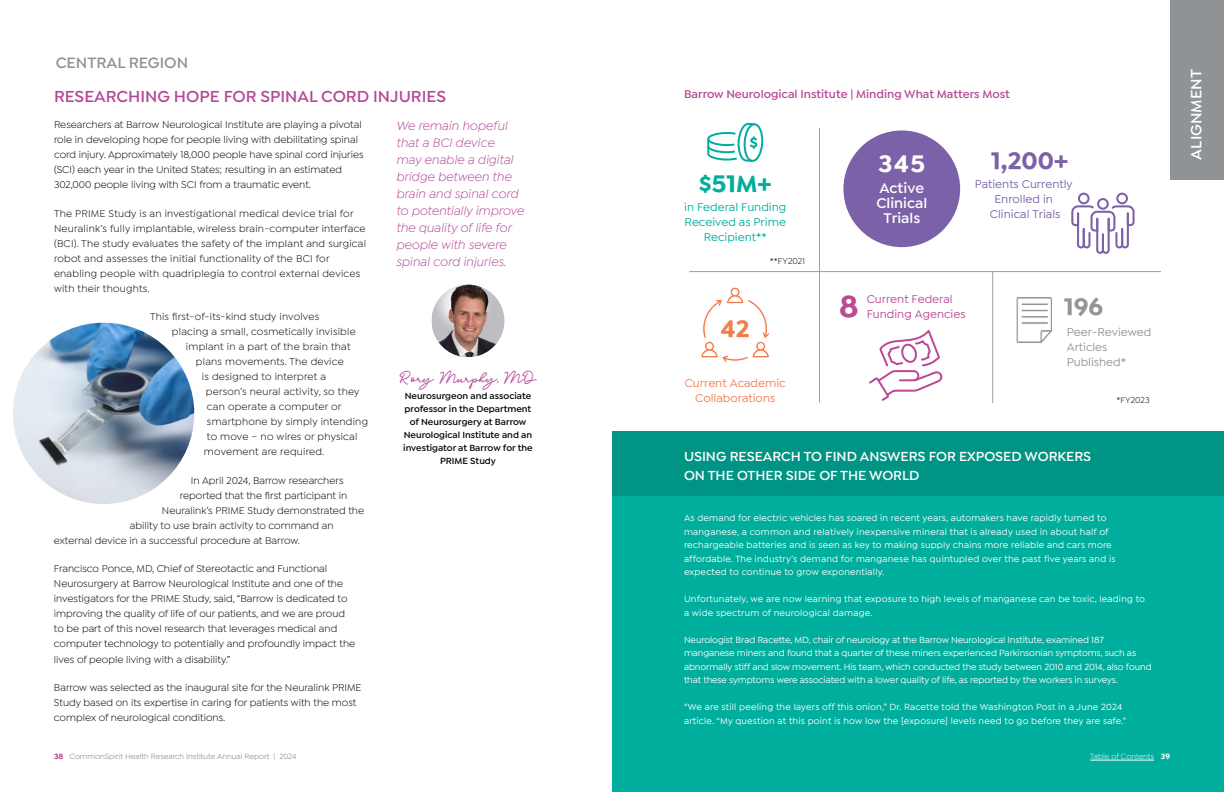
<style>
.page{position:relative;width:1224px;height:792px;background:#fff}
.page>*{position:absolute;margin:0;border:0;box-sizing:border-box;transform-origin:0 0}
.t1{font:700 32px "Isidora Sans";color:#bb4996}
.t2{font:700 25px "Isidora Sans";color:#7b61a7}
.t3{font:700 25px "Isidora Sans";color:#00ae9d}
.t4{font:700 25px "Isidora Sans";color:#fff}
.t5{font:700 25px "Isidora Sans";color:#949499}
.t6{font:700 25px "Isidora Sans";color:#f47b4b}
.t7{font:600 17px "Isidora Sans";color:#b54896}
.t8{font:600 16px "Isidora Sans";color:#8f9396}
.t9{font:600 16px "Isidora Sans";color:#fff}
.t10{font:600 15px/15px "Isidora Sans";color:#fff;text-align:center}
.t11{font:14.5px "Bathilda";color:#b54896}
.t12{font:600 14px/19px "Isidora Sans";color:#fff}
.t13{font:italic 13px/17px "Isidora Sans";color:#b54896}
.t14{font:600 12px "Isidora Sans";color:#b54896}
.t15{font:500 12px/15px "Isidora Sans";color:#00ae9d;text-align:center}
.t16{font:500 12px/15px "Isidora Sans";color:#7b61a7;text-align:center}
.t17{font:500 12px/15px "Isidora Sans";color:#949499}
.t18{font:500 12px/15px "Isidora Sans";color:#f47b4b;text-align:center}
.t19{font:500 12px/15px "Isidora Sans";color:#bb4996}
.t20{font:10.5px/15px "Isidora Sans";color:#000}
.t21{font:10.5px/15px "Isidora Sans";letter-spacing:.02em;color:#000}
.t22{font:500 9.5px/13.5px "Isidora Sans";letter-spacing:.02em;color:#fff}
.t23{font:500 9.5px/13.5px "Isidora Sans";letter-spacing:-.01em;color:#fff}
.t24{font:600 9.5px/13px "Isidora Sans";color:#000;text-align:center}
.t25{font:9px "Isidora Sans";color:#000}
.t26{font:8px "Isidora Sans";color:#77787b}
.t27{font:8px "Isidora Sans";color:#fff}
.s1{font-weight:700;color:#b54896}
.s2{font-weight:700}
</style>
<div class="page">
<div style="left:612px;top:433px;width:612px;height:359px;background:#00ae9d"></div>
<div style="left:1170px;top:0;width:54px;height:180px;background:#8f9396"></div>
<hr style="left:1090px;top:760px;width:64px;height:1px;background:#fff">
<div style="left:843px;top:130px;width:117px;height:117px;background:#7b61a7;border-radius:50%"></div>
<svg style="left:701px;top:287px;width:69px;height:75px"></svg>
<svg style="left:707px;top:122px;width:57px;height:40px"></svg>
<svg style="left:1071px;top:193px;width:64px;height:61px"></svg>
<svg style="left:869px;top:330px;width:74px;height:71px"></svg>
<svg style="left:1016px;top:297px;width:36px;height:46px"></svg>
<div style="left:1021px;top:303px;width:28px;height:3px;border:1px solid #fff"></div>
<div style="left:1021px;top:309px;width:28px;height:3px;border:1px solid #fff"></div>
<div style="left:1021px;top:315px;width:28px;height:3px;border:1px solid #fff"></div>
<div style="left:1021px;top:322px;width:28px;height:2px;border:1px solid #fff"></div>
<hr style="left:819px;top:128px;width:1px;height:274px;background:#9d9fa2">
<hr style="left:992px;top:272px;width:1px;height:131px;background:#9d9fa2">
<hr style="left:689px;top:271px;width:472px;height:1px;background:#9d9fa2">
<img style="left:13px;top:323px;width:181px;height:181px;border-radius:91px">
<div style="left:612px;top:431px;width:612px;height:65px;background:#009485"></div>
<img style="left:432px;top:285px;width:72px;height:72px">
<h3 class="t8" style="left:56px;top:53px;width:134px">CENTRAL REGION</h3>
<h3 class="t7" style="left:54px;top:86px;width:394px">RESEARCHING HOPE FOR SPINAL CORD INJURIES</h3>
<p class="t13" style="left:396px;top:117px;width:129px">We remain hopeful that a BCI device<br>may enable a digital bridge between the brain and spinal cord to potentially improve the quality of life for people with severe spinal cord injuries.</p>
<p class="t20" style="left:54px;top:117px;width:311px">Researchers at Barrow Neurological Institute are playing a pivotal role in developing hope for people living with debilitating spinal cord injury. Approximately 18,000 people have spinal cord injuries (SCI) each year in the United States; resulting in an estimated 302,000 people living with SCI from a traumatic event.</p>
<p class="t21" style="left:54px;top:206px;width:314px">The PRIME Study is an investigational medical device trial for Neuralink’s fully implantable, wireless brain-computer interface (BCI). The study evaluates the safety of the implant and surgical robot and assesses the initial functionality of the BCI for enabling people with quadriplegia to control external devices with their thoughts.</p>
<p class="t21" style="left:150px;top:309px;width:171px">This first-of-its-kind study involves</p>
<p class="t21" style="left:172px;top:324px;width:185px">placing a small, cosmetically invisible</p>
<p class="t21" style="left:186px;top:339px;width:166px">implant in a part of the brain that</p>
<p class="t21" style="left:196px;top:354px;width:149px">plans movements. The device</p>
<p class="t21" style="left:202px;top:369px;width:126px">is designed to interpret a</p>
<p class="t21" style="left:206px;top:384px;width:155px">person’s neural activity, so they</p>
<p class="t21" style="left:207px;top:399px;width:136px">can operate a computer or</p>
<p class="t21" style="left:207px;top:414px;width:163px">smartphone by simply intending</p>
<p class="t21" style="left:207px;top:429px;width:152px">to move – no wires or physical</p>
<p class="t21" style="left:204px;top:444px;width:122px">movement are required.</p>
<p class="t20" style="left:191px;top:473px;width:154px">In April 2024, Barrow researchers</p>
<p class="t20" style="left:180px;top:488px;width:169px">reported that the first participant in</p>
<p class="t20" style="left:162px;top:503px;width:204px">Neuralink’s PRIME Study demonstrated the</p>
<p class="t20" style="left:130px;top:518px;width:205px">ability to use brain activity to command an</p>
<p class="t20" style="left:54px;top:533px;width:247px">external device in a successful procedure at Barrow.</p>
<p class="t20" style="left:54px;top:561px;width:303px">Francisco Ponce, MD, Chief of Stereotactic and Functional Neurosurgery at Barrow Neurological Institute and one of the investigators for the PRIME Study, said, “Barrow is dedicated to improving the quality of life of our patients, and we are proud to be part of this novel research that leverages medical and computer technology to potentially and profoundly impact the lives of people living with a disability.”</p>
<p class="t20" style="left:54px;top:680px;width:309px">Barrow was selected as the inaugural site for the Neuralink PRIME<br>Study based on its expertise in caring for patients with the most complex of neurological conditions.</p>
<h3 class="t11" style="left:400px;top:367px;width:138px">Rory Murphy, MD</h3>
<p class="t24" style="left:403px;top:389px;width:131px">Neurosurgeon and associate professor in the Department of Neurosurgery at Barrow<br>Neurological Institute and an investigator at Barrow for the<br>PRIME Study</p>
<p class="t26" style="left:54px;top:752px;width:244px"><span class="s1">38</span> CommonSpirit Health Research Institute Annual Report | 2024</p>
<p class="t14" style="left:684px;top:87px;width:327px">Barrow Neurological Institute | Minding What Matters Most</p>
<h2 class="t3" style="left:699px;top:169px;width:74px">$51M+</h2>
<p class="t15" style="left:684px;top:200px;width:104px">in Federal Funding<br>Received as Prime<br>Recipient**</p>
<p class="t25" style="left:770px;top:256px;width:37px">**FY2021</p>
<h2 class="t6" style="left:721px;top:314px;width:30px">42</h2>
<p class="t18" style="left:685px;top:376px;width:102px">Current Academic<br>Collaborations</p>
<h2 class="t4" style="left:879px;top:149px;width:48px">345</h2>
<h3 class="t10" style="left:876px;top:180px;width:52px">Active<br>Clinical<br>Trials</h3>
<h2 class="t2" style="left:991px;top:145px;width:79px">1,200+</h2>
<p class="t16" style="left:975px;top:176px;width:100px">Patients Currently<br>Enrolled in<br>Clinical Trials</p>
<h1 class="t1" style="left:839px;top:286px;width:21px">8</h1>
<p class="t19" style="left:867px;top:292px;width:100px">Current Federal<br>Funding Agencies</p>
<h2 class="t5" style="left:1064px;top:291px;width:40px">196</h2>
<p class="t17" style="left:1067px;top:325px;width:86px">Peer-Reviewed<br>Articles<br>Published*</p>
<p class="t25" style="left:1117px;top:395px;width:35px">*FY2023</p>
<h3 class="t12" style="left:684px;top:447px;width:409px">USING RESEARCH TO FIND ANSWERS FOR EXPOSED WORKERS<br>ON THE OTHER SIDE OF THE WORLD</h3>
<p class="t22" style="left:684px;top:511px;width:433px">As demand for electric vehicles has soared in recent years, automakers have rapidly turned to manganese, a common and relatively inexpensive mineral that is already used in about half of rechargeable batteries and is seen as key to making supply chains more reliable and cars more affordable. The industry’s demand for manganese has quintupled over the past five years and is expected to continue to grow exponentially.</p>
<p class="t22" style="left:684px;top:592px;width:463px">Unfortunately, we are now learning that exposure to high levels of manganese can be toxic, leading to a wide spectrum of neurological damage.</p>
<p class="t23" style="left:684px;top:633px;width:469px">Neurologist Brad Racette, MD, chair of neurology at the Barrow Neurological Institute, examined 187 manganese miners and found that a quarter of these miners experienced Parkinsonian symptoms, such as abnormally stiff and slow movement. His team, which conducted the study between 2010 and 2014, also found that these symptoms were associated with a lower quality of life, as reported by the workers in surveys.</p>
<p class="t22" style="left:684px;top:700px;width:444px">“We are still peeling the layers off this onion,” Dr. Racette told the Washington Post in a June 2024 article. “My question at this point is how low the [exposure] levels need to go before they are safe.”</p>
<p class="t27" style="left:1090px;top:752px;width:81px">Table of Contents <span class="s2">39</span></p>
<h3 class="t9" style="left:1187px;top:160px;width:91px;rotate:-90deg">ALIGNMENT</h3>
</div>
